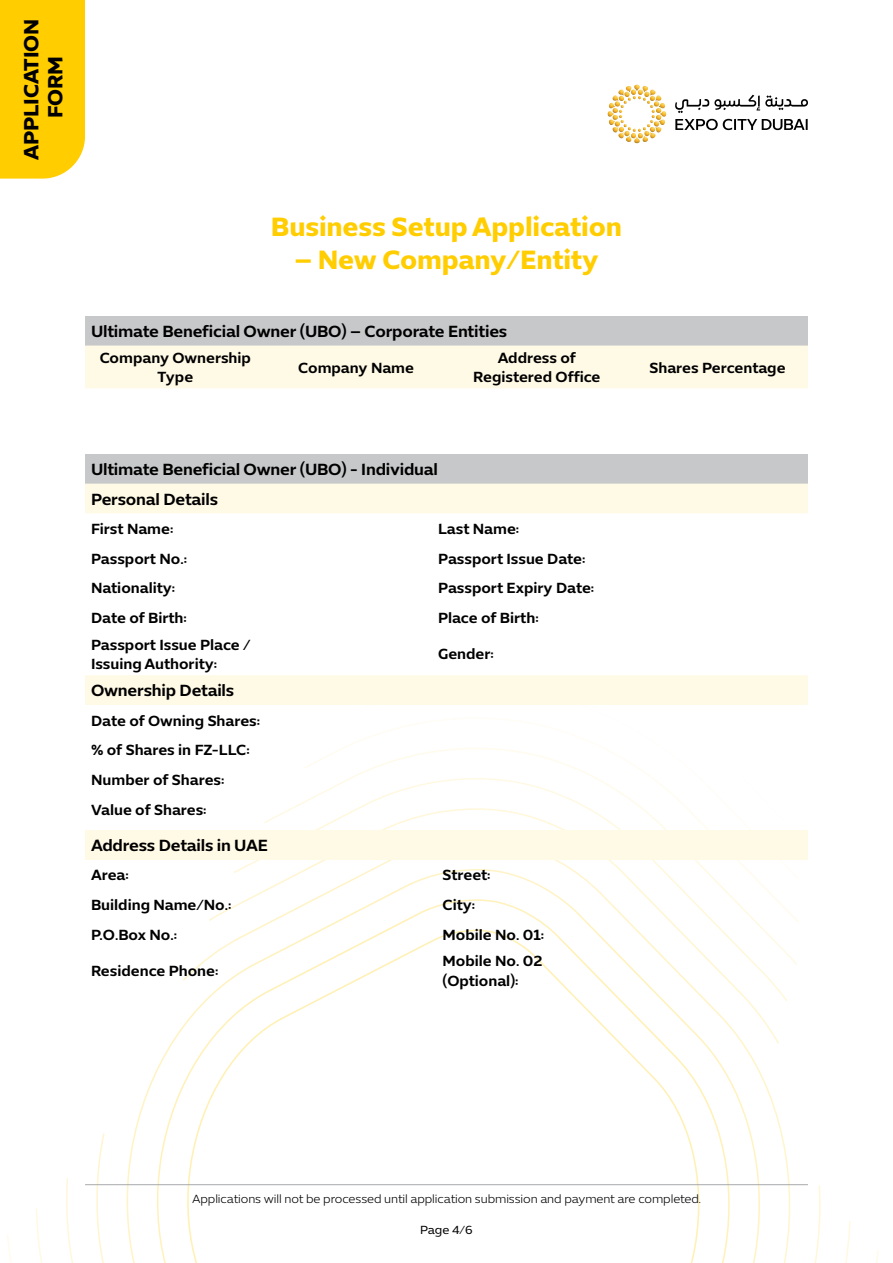
<style>
.page{position:relative;width:893px;height:1263px;background:#fff}
.page>*{position:absolute;margin:0;border:0;box-sizing:border-box;transform-origin:0 0}
.t1{font:700 27px "Expo Sans Std";letter-spacing:-.005em;color:#ffcd00}
.t2{font:700 21px/24px "Expo Sans Std";letter-spacing:-.005em;color:#000;text-align:center}
.t3{font:600 16.5px/29.7px "Expo Sans Std";letter-spacing:-.01em;color:#000}
.t4{font:600 15px/19.5px "Expo Sans Std";color:#000}
.t5{font:300 12px "Expo Sans Std";letter-spacing:-.005em;color:#000}
.t6{font:12px "Expo Sans Std";color:#000}
</style>
<div class="page">
<svg style="left:209px;top:722px;width:590px;height:279px"></svg>
<div style="left:85px;top:316px;width:723px;height:30px;background:#c7c8ca"></div>
<div style="left:85px;top:346px;width:723px;height:42px;background:#fffae6"></div>
<div style="left:85px;top:454px;width:723px;height:30px;background:#c7c8ca"></div>
<svg style="left:85px;top:484px;width:723px;height:221px"></svg>
<div style="left:85px;top:830px;width:723px;height:30px;background:#fffae6"></div>
<svg style="left:675px;top:119px;width:133px;height:11px"></svg>
<svg style="left:675px;top:95px;width:133px;height:18px"></svg>
<svg style="left:608px;top:85px;width:58px;height:58px"></svg>
<div style="left:0;top:0;width:85px;height:179px;background:#ffcd00"></div>
<hr style="left:85px;top:1184px;width:723px;height:1px;background:#a7a9ac">
<h2 class="t2" style="left:19px;top:160px;width:143px;rotate:-90deg">APPLICATION<br>FORM</h2>
<h1 class="t1" style="left:271px;top:209px;width:353px">Business Setup Application</h1>
<h1 class="t1" style="left:294px;top:242px;width:306px">– New Company/Entity</h1>
<p class="t3" style="left:91px;top:316px;width:418px">Ultimate Beneficial Owner (UBO) – Corporate Entities</p>
<p class="t4" style="left:100px;top:348px;width:153px;text-align:center">Company Ownership<br>Type</p>
<p class="t4" style="left:298px;top:357px;width:117px">Company Name</p>
<p class="t4" style="left:473px;top:348px;width:129px;text-align:center">Address of<br>Registered Office</p>
<p class="t4" style="left:649px;top:357px;width:138px">Shares Percentage</p>
<p class="t3" style="left:91px;top:454px;width:348px">Ultimate Beneficial Owner (UBO) - Individual<br>Personal Details</p>
<p class="t4" style="left:91px;top:519px;width:84px">First Name:</p>
<p class="t4" style="left:438px;top:519px;width:83px">Last Name:</p>
<p class="t4" style="left:91px;top:548px;width:98px">Passport No.:</p>
<p class="t4" style="left:438px;top:548px;width:149px">Passport Issue Date:</p>
<p class="t4" style="left:91px;top:578px;width:86px">Nationality:</p>
<p class="t4" style="left:438px;top:578px;width:158px">Passport Expiry Date:</p>
<p class="t4" style="left:91px;top:608px;width:97px">Date of Birth:</p>
<p class="t4" style="left:438px;top:608px;width:102px">Place of Birth:</p>
<p class="t4" style="left:91px;top:634px;width:161px">Passport Issue Place /<br>Issuing Authority:</p>
<p class="t4" style="left:438px;top:644px;width:57px">Gender:</p>
<p class="t3" style="left:91px;top:675px;width:145px">Ownership Details</p>
<p class="t4" style="left:91px;top:705px;width:171px;line-height:29.7px">Date of Owning Shares: % of Shares in FZ-LLC:<br>Number of Shares:<br>Value of Shares:</p>
<p class="t3" style="left:91px;top:830px;width:178px">Address Details in UAE</p>
<p class="t4" style="left:91px;top:865px;width:39px">Area:</p>
<p class="t4" style="left:443px;top:865px;width:50px">Street:</p>
<p class="t4" style="left:91px;top:895px;width:142px">Building Name/No.:</p>
<p class="t4" style="left:443px;top:895px;width:34px">City:</p>
<p class="t4" style="left:91px;top:925px;width:88px">P.O.Box No.:</p>
<p class="t4" style="left:443px;top:925px;width:103px">Mobile No. 01:</p>
<p class="t4" style="left:91px;top:961px;width:129px">Residence Phone:</p>
<p class="t4" style="left:443px;top:951px;width:101px">Mobile No. 02 (Optional):</p>
<p class="t5" style="left:192px;top:1192px;width:510px">Applications will not be processed until application submission and payment are completed.</p>
<p class="t6" style="left:420px;top:1223px;width:54px">Page 4/6</p>
</div>
